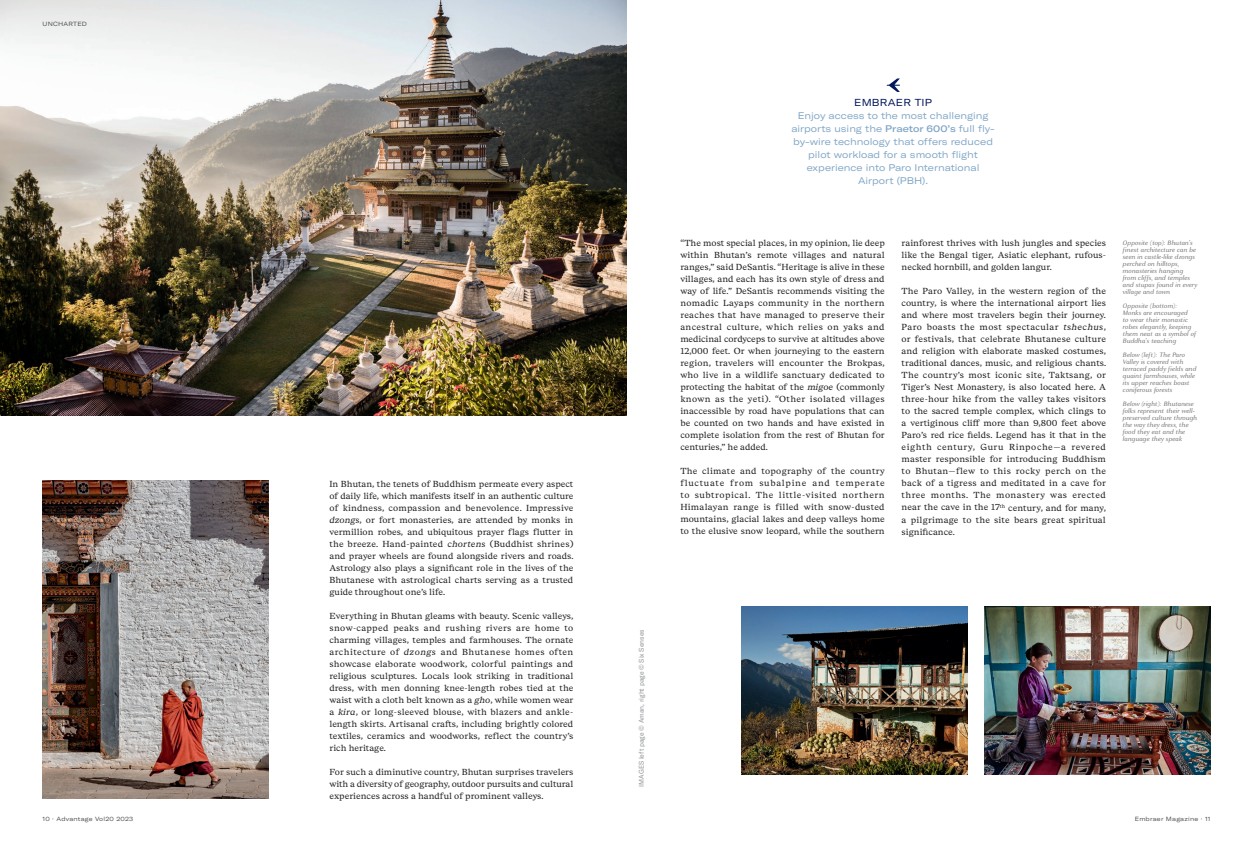
<style>
.page{position:relative;width:1253px;height:842px;background:#fff}
.page>*{position:absolute;margin:0;border:0;box-sizing:border-box;transform-origin:0 0}
.t1{font:expanded 10px "GT America";letter-spacing:.02em;color:#04175c}
.t2{font:expanded 9.5px/13px "GT America";color:#80a6c6;text-align:center}
.t3{font:8.8px/12px "Beirut Text";color:#231f20;text-align:justify}
.t4{font:italic 6.8px/7px "Granville";color:#76787b}
.t5{font:6.8px "GT America";color:#939598}
.t6{font:expanded 6px "GT America";letter-spacing:.04em;color:#505052}
.s1{font-style:italic}
.s2{font-weight:500}
</style>
<div class="page">
<img style="left:0;top:0;width:626px;height:416px">
<img style="left:43px;top:481px;width:226px;height:318px">
<img style="left:741px;top:606px;width:226px;height:168px">
<img style="left:984px;top:606px;width:226px;height:168px">
<svg style="left:886px;top:78px;width:14px;height:14px"></svg>
<p class="t6" style="left:43px;top:20px;width:46px">UNCHARTED</p>
<p class="t3" style="left:329px;top:478px;width:245px">In Bhutan, the tenets of Buddhism permeate every aspect of daily life, which manifests itself in an authentic culture of kindness, compassion and benevolence. Impressive <span class="s1">dzongs</span>, or fort monasteries, are attended by monks in vermillion robes, and ubiquitous prayer flags flutter in the breeze. Hand-painted <span class="s1">chortens</span> (Buddhist shrines) and prayer wheels are found alongside rivers and roads.<br>Astrology also plays a significant role in the lives of the Bhutanese with astrological charts serving as a trusted guide throughout one’s life.</p>
<p class="t3" style="left:329px;top:610px;width:245px">Everything in Bhutan gleams with beauty. Scenic valleys, snow-capped peaks and rushing rivers are home to charming villages, temples and farmhouses. The ornate architecture of <span class="s1">dzongs</span> and Bhutanese homes often showcase elaborate woodwork, colorful paintings and religious sculptures. Locals look striking in traditional dress, with men donning knee-length robes tied at the waist with a cloth belt known as a <span class="s1">gho</span>, while women wear a <span class="s1">kira</span>, or long-sleeved blouse, with blazers and ankle&shy;length skirts. Artisanal crafts, including brightly colored textiles, ceramics and woodworks, reflect the country’s rich heritage.</p>
<p class="t3" style="left:329px;top:766px;width:245px">For such a diminutive country, Bhutan surprises travelers with a diversity of geography, outdoor pursuits and cultural experiences across a handful of prominent valleys.</p>
<p class="t1" style="left:854px;top:97px;width:79px">EMBRAER TIP</p>
<p class="t2" style="left:791px;top:109px;width:205px">Enjoy access to the most challenging airports using the <span class="s2">Praetor 600’s</span> full fly&shy;by-wire technology that offers reduced pilot workload for a smooth flight experience into Paro International Airport (PBH).</p>
<p class="t3" style="left:680px;top:238px;width:206px">“The most special places, in my opinion, lie deep within Bhutan’s remote villages and natural ranges,” said DeSantis. “Heritage is alive in these villages, and each has its own style of dress and way of life.” DeSantis recommends visiting the nomadic Layaps community in the northern reaches that have managed to preserve their ancestral culture, which relies on yaks and medicinal cordyceps to survive at altitudes above 12,000 feet. Or when journeying to the eastern region, travelers will encounter the Brokpas, who live in a wildlife sanctuary dedicated to protecting the habitat of the <span class="s1">migoe</span> (commonly known as the yeti). “Other isolated villages inaccessible by road have populations that can be counted on two hands and have existed in complete isolation from the rest of Bhutan for centuries,” he added.</p>
<p class="t3" style="left:680px;top:466px;width:206px">The climate and topography of the country fluctuate from subalpine and temperate to subtropical. The little-visited northern Himalayan range is filled with snow-dusted mountains, glacial lakes and deep valleys home to the elusive snow leopard, while the southern</p>
<p class="t3" style="left:902px;top:238px;width:206px">rainforest thrives with lush jungles and species like the Bengal tiger, Asiatic elephant, rufous&shy;necked hornbill, and golden langur.</p>
<p class="t3" style="left:902px;top:286px;width:206px">The Paro Valley, in the western region of the country, is where the international airport lies and where most travelers begin their journey.<br>Paro boasts the most spectacular <span class="s1">tshechus</span>, or festivals, that celebrate Bhutanese culture and religion with elaborate masked costumes, traditional dances, music, and religious chants.<br>The country’s most iconic site, Taktsang, or Tiger’s Nest Monastery, is also located here. A three-hour hike from the valley takes visitors to the sacred temple complex, which clings to a vertiginous cliff more than 9,800 feet above Paro’s red rice fields. Legend has it that in the eighth century, Guru Rinpoche—a revered master responsible for introducing Buddhism to Bhutan—flew to this rocky perch on the back of a tigress and meditated in a cave for three months. The monastery was erected near the cave in the 17<sup>th</sup> century, and for many, a pilgrimage to the site bears great spiritual significance.</p>
<p class="t4" style="left:1123px;top:239px;width:76px">Opposite (top): Bhutan’s finest architecture can be seen in castle-like dzongs perched on hilltops, monasteries hanging from cliffs, and temples and stupas found in every village and town</p>
<p class="t4" style="left:1123px;top:302px;width:75px">Opposite (bottom):<br>Monks are encouraged<br>to wear their monastic robes elegantly, keeping them neat as a symbol of<br>Buddha’s teaching</p>
<p class="t4" style="left:1123px;top:351px;width:75px">Below (left): The Paro<br>Valley is covered with terraced paddy fields and quaint farmhouses, while its upper reaches boast coniferous forests</p>
<p class="t4" style="left:1123px;top:400px;width:76px">Below (right): Bhutanese folks represent their well&shy;preserved culture through the way they dress, the food they eat and the language they speak</p>
<p class="t5" style="left:637px;top:786px;width:159px;rotate:-90deg">IMAGES left page © Aman, right page © Six Senses</p>
<p class="t6" style="left:43px;top:816px;width:92px">10 · Advantage Vol20 2023</p>
<p class="t6" style="left:1135px;top:816px;width:77px">Embraer Magazine · 11</p>
</div>
